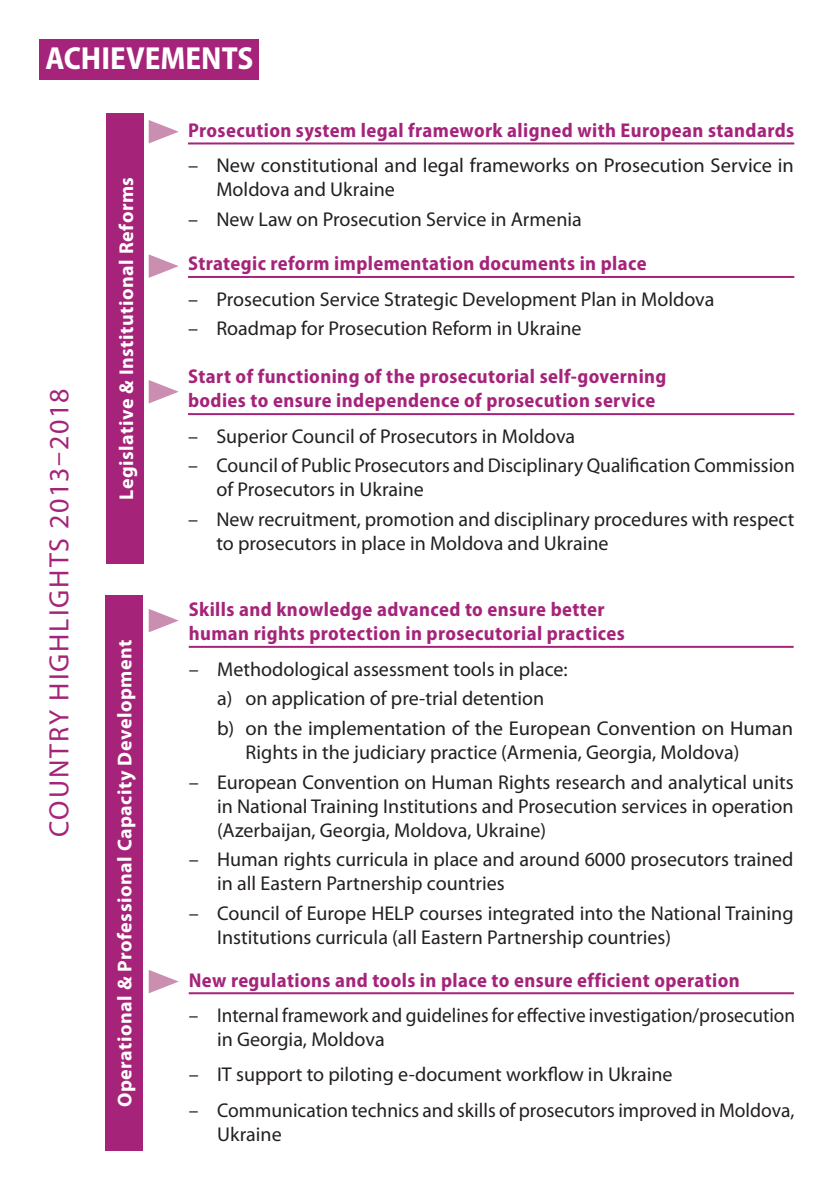
<style>
.page{position:relative;width:840px;height:1191px;background:#fff}
.page>*{position:absolute;margin:0;border:0;box-sizing:border-box;transform-origin:0 0}
.t1{font:700 semi-condensed 32px "Myriad Pro";color:#fff}
.t2{font:28px "Myriad Pro";letter-spacing:.07em;color:#a5247a}
.t3{font:20px/24px "Myriad Pro";color:#231f20}
.t4{font:700 semi-condensed 20px/24px "Myriad Pro";letter-spacing:.02em;color:#a5247a}
.t5{font:20px/24px "Myriad Pro";color:#231f20;scale:.96 1}
.t6{font:700 20px "Myriad Pro";letter-spacing:.025em;color:#fff}
</style>
<div class="page">
<div style="left:107px;top:113px;width:37px;height:450px;background:#a5247a"></div>
<div style="left:40px;top:40px;width:219px;height:40px;background:#a5247a"></div>
<hr style="left:188px;top:142px;width:605px;height:2px;background:#a5247a">
<hr style="left:188px;top:276px;width:605px;height:2px;background:#a5247a">
<hr style="left:188px;top:413px;width:605px;height:2px;background:#a5247a">
<hr style="left:189px;top:992px;width:604px;height:2px;background:#a5247a">
<svg style="left:149px;top:120px;width:30px;height:23px"></svg>
<svg style="left:149px;top:254px;width:30px;height:24px"></svg>
<svg style="left:149px;top:380px;width:30px;height:23px"></svg>
<svg style="left:149px;top:970px;width:30px;height:23px"></svg>
<div style="left:105px;top:595px;width:37px;height:556px;background:#a5247a"></div>
<hr style="left:189px;top:646px;width:604px;height:2px;background:#a5247a">
<svg style="left:149px;top:609px;width:30px;height:23px"></svg>
<h1 class="t1" style="left:45px;top:41px;width:209px">ACHIEVEMENTS</h1>
<h2 class="t2" style="left:44px;top:837px;width:450px;rotate:-90deg">COUNTRY HIGHLIGHTS 2013–2018</h2>
<p class="t6" style="left:115px;top:500px;width:324px;rotate:-90deg">Legislative &amp; Institutional Reforms</p>
<p class="t6" style="left:114px;top:1107px;width:469px;rotate:-90deg">Operational &amp; Professional Capacity Development</p>
<p class="t4" style="left:188px;top:118px;width:607px">Prosecution system legal framework aligned with European standards</p>
<p class="t3" style="left:216px;top:154px;width:578px;text-indent:-28px">– New constitutional and legal frameworks on Prosecution Service in<br>Moldova and Ukraine</p>
<p class="t3" style="left:188px;top:207px;width:395px">– New Law on Prosecution Service in Armenia</p>
<p class="t4" style="left:188px;top:252px;width:460px">Strategic reform implementation documents in place</p>
<p class="t3" style="left:188px;top:287px;width:527px">– Prosecution Service Strategic Development Plan in Moldova</p>
<p class="t3" style="left:188px;top:317px;width:395px">– Roadmap for Prosecution Reform in Ukraine</p>
<p class="t4" style="left:188px;top:365px;width:479px">Start of functioning of the prosecutorial self-governing bodies to ensure independence of prosecution service</p>
<p class="t3" style="left:188px;top:424px;width:388px">– Superior Council of Prosecutors in Moldova</p>
<p class="t3" style="left:216px;top:454px;width:579px;text-indent:-28px">– Council of Public Prosecutors and Disciplinary Qualification Commission of Prosecutors in Ukraine</p>
<p class="t3" style="left:216px;top:508px;width:579px;text-indent:-28px">– New recruitment, promotion and disciplinary procedures with respect to prosecutors in place in Moldova and Ukraine</p>
<p class="t4" style="left:189px;top:598px;width:437px">Skills and knowledge advanced to ensure better human rights protection in prosecutorial practices</p>
<p class="t3" style="left:217px;top:654px;width:577px;line-height:29.6px;text-indent:-28px">– Methodological assessment tools in place:<br>a) on application of pre-trial detention<br>b) on the implementation of the European Convention on Human</p>
<p class="t3" style="left:245px;top:740px;width:495px">Rights in the judiciary practice (Armenia, Georgia, Moldova)</p>
<p class="t3" style="left:217px;top:770px;width:577px;text-align:justify;text-indent:-28px">– European Convention on Human Rights research and analytical units in National Training Institutions and Prosecution services in operation (Azerbaijan, Georgia, Moldova, Ukraine)</p>
<p class="t3" style="left:217px;top:848px;width:577px;text-indent:-28px">– Human rights curricula in place and around 6000 prosecutors trained in all Eastern Partnership countries</p>
<p class="t3" style="left:217px;top:901px;width:577px;text-indent:-28px">– Council of Europe HELP courses integrated into the National Training<br>Institutions curricula (all Eastern Partnership countries)</p>
<p class="t4" style="left:189px;top:968px;width:552px">New regulations and tools in place to ensure efficient operation</p>
<p class="t5" style="left:217px;top:1003px;width:603px;text-indent:-28px">– Internal framework and guidelines for effective investigation/prosecution in Georgia, Moldova</p>
<p class="t3" style="left:189px;top:1063px;width:485px">– IT support to piloting e-document workflow in Ukraine</p>
<p class="t3" style="left:217px;top:1098px;width:578px;text-indent:-28px">– Communication technics and skills of prosecutors improved in Moldova,<br>Ukraine</p>
</div>
